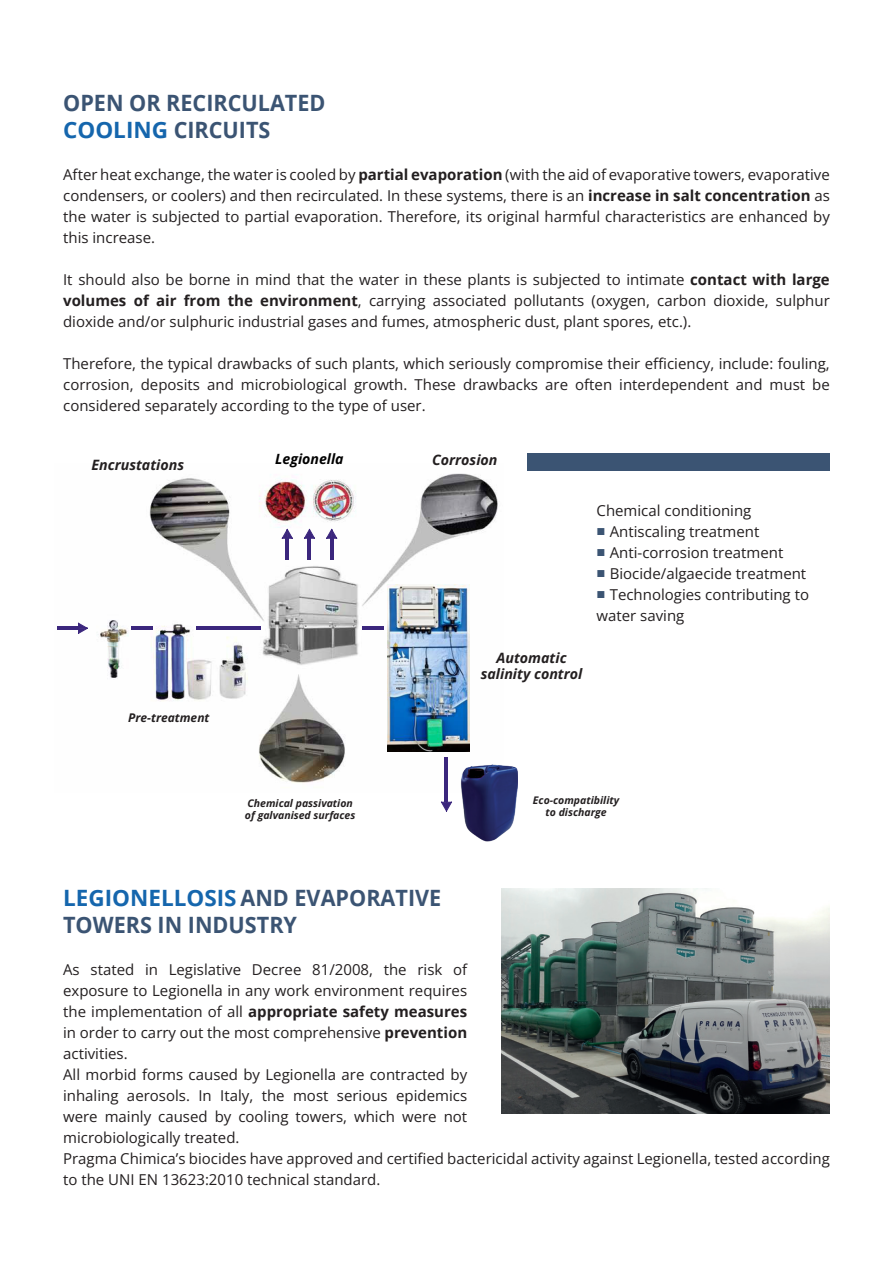
<style>
.page{position:relative;width:893px;height:1263px;background:#fff}
.page>*{position:absolute;margin:0;border:0;box-sizing:border-box;transform-origin:0 0}
.t1{font:700 22.5px/27px "Open Sans";color:#3b5473;scale:.96 1}
.t2{font:15px/21px "Open Sans";color:#231f20;text-align:justify}
.t3{font:italic 700 14.25px "Open Sans";color:#231f20}
.t4{font:italic 700 14.1px "Open Sans";color:#000}
.t5{font:italic 700 12px "Open Sans";color:#231f20}
.t6{font:italic 700 10.5px "Open Sans";color:#231f20}
.s1{color:#1566ad}
.s2{font-weight:700}
.s3{font-family:"Arial";color:#3b5473}
</style>
<div class="page">
<div style="left:527px;top:453px;width:303px;height:18px;background:#3b5473"></div>
<img style="left:57px;top:473px;width:441px;height:320px">
<img style="left:454px;top:757px;width:64px;height:85px">
<svg style="left:78px;top:623px;width:10px;height:11px"></svg>
<hr style="left:57px;top:627px;width:22px;height:3px;background:#3b267d">
<svg style="left:282px;top:529px;width:11px;height:10px"></svg>
<hr style="left:286px;top:538px;width:3px;height:21px;background:#3b267d">
<svg style="left:304px;top:529px;width:11px;height:10px"></svg>
<hr style="left:308px;top:538px;width:3px;height:21px;background:#3b267d">
<svg style="left:326px;top:529px;width:11px;height:10px"></svg>
<hr style="left:330px;top:538px;width:3px;height:21px;background:#3b267d">
<svg style="left:441px;top:801px;width:11px;height:11px"></svg>
<hr style="left:445px;top:757px;width:3px;height:45px;background:#3b267d">
<hr style="left:131px;top:627px;width:21px;height:3px;background:#3b267d">
<hr style="left:196px;top:627px;width:64px;height:3px;background:#3b267d">
<hr style="left:362px;top:627px;width:21px;height:3px;background:#3b267d">
<img style="left:501px;top:889px;width:329px;height:224px">
<img style="left:387px;top:585px;width:83px;height:166px">
<p class="t1" style="left:63px;top:89px;width:275px">OPEN OR RECIRCULATED</p>
<p class="t1" style="left:63px;top:116px;width:217px"><span class="s1">COOLING</span> CIRCUITS</p>
<p class="t2" style="left:63px;top:163px;width:768px">After heat exchange, the water is cooled by <span class="s2">partial evaporation</span> (with the aid of evaporative towers, evaporative condensers, or coolers) and then recirculated. In these systems, there is an <span class="s2">increase in salt concentration</span> as the water is subjected to partial evaporation. Therefore, its original harmful characteristics are enhanced by this increase.</p>
<p class="t2" style="left:63px;top:268px;width:768px">It should also be borne in mind that the water in these plants is subjected to intimate <span class="s2">contact with large volumes of air from the environment</span>, carrying associated pollutants (oxygen, carbon dioxide, sulphur dioxide and/or sulphuric industrial gases and fumes, atmospheric dust, plant spores, etc.).</p>
<p class="t2" style="left:63px;top:352px;width:768px">Therefore, the typical drawbacks of such plants, which seriously compromise their efficiency, include: fouling, corrosion, deposits and microbiological growth. These drawbacks are often interdependent and must be considered separately according to the type of user.</p>
<p class="t3" style="left:92px;top:454px;width:94px">Encrustations</p>
<p class="t4" style="left:275px;top:449px;width:70px">Legionella</p>
<p class="t5" style="left:128px;top:710px;width:83px">Pre-treatment</p>
<p class="t6" style="left:247px;top:795px;width:107px">Chemical passivation</p>
<p class="t6" style="left:245px;top:807px;width:112px">of galvanised surfaces</p>
<p class="t3" style="left:432px;top:449px;width:67px">Corrosion</p>
<p class="t3" style="left:496px;top:647px;width:72px">Automatic</p>
<p class="t3" style="left:481px;top:664px;width:103px">salinity control</p>
<p class="t2" style="left:597px;top:499px;width:156px">Chemical conditioning</p>
<p class="t2" style="left:597px;top:520px;width:164px"><span class="s3">■</span> Antiscaling treatment</p>
<p class="t2" style="left:597px;top:541px;width:188px"><span class="s3">■</span> Anti-corrosion treatment</p>
<p class="t2" style="left:597px;top:562px;width:211px"><span class="s3">■</span> Biocide/algaecide treatment</p>
<p class="t2" style="left:597px;top:583px;width:214px"><span class="s3">■</span> Technologies contributing to water saving</p>
<p class="t6" style="left:533px;top:793px;width:88px">Eco-compatibility</p>
<p class="t6" style="left:545px;top:805px;width:63px">to discharge</p>
<p class="t1" style="left:63px;top:884px;width:395px"><span class="s1">LEGIONELLOSIS</span> AND EVAPORATIVE<br>TOWERS IN INDUSTRY</p>
<p class="t2" style="left:63px;top:959px;width:406px">As stated in Legislative Decree 81/2008, the risk of exposure to Legionella in any work environment requires the implementation of all <span class="s2">appropriate safety measures </span>in order to carry out the most comprehensive <span class="s2">prevention </span>activities.</p>
<p class="t2" style="left:63px;top:1064px;width:406px">All morbid forms caused by Legionella are contracted by inhaling aerosols. In Italy, the most serious epidemics were mainly caused by cooling towers, which were not microbiologically treated.</p>
<p class="t2" style="left:63px;top:1148px;width:768px">Pragma Chimica’s biocides have approved and certified bactericidal activity against Legionella, tested according to the UNI EN 13623:2010 technical standard.</p>
</div>
